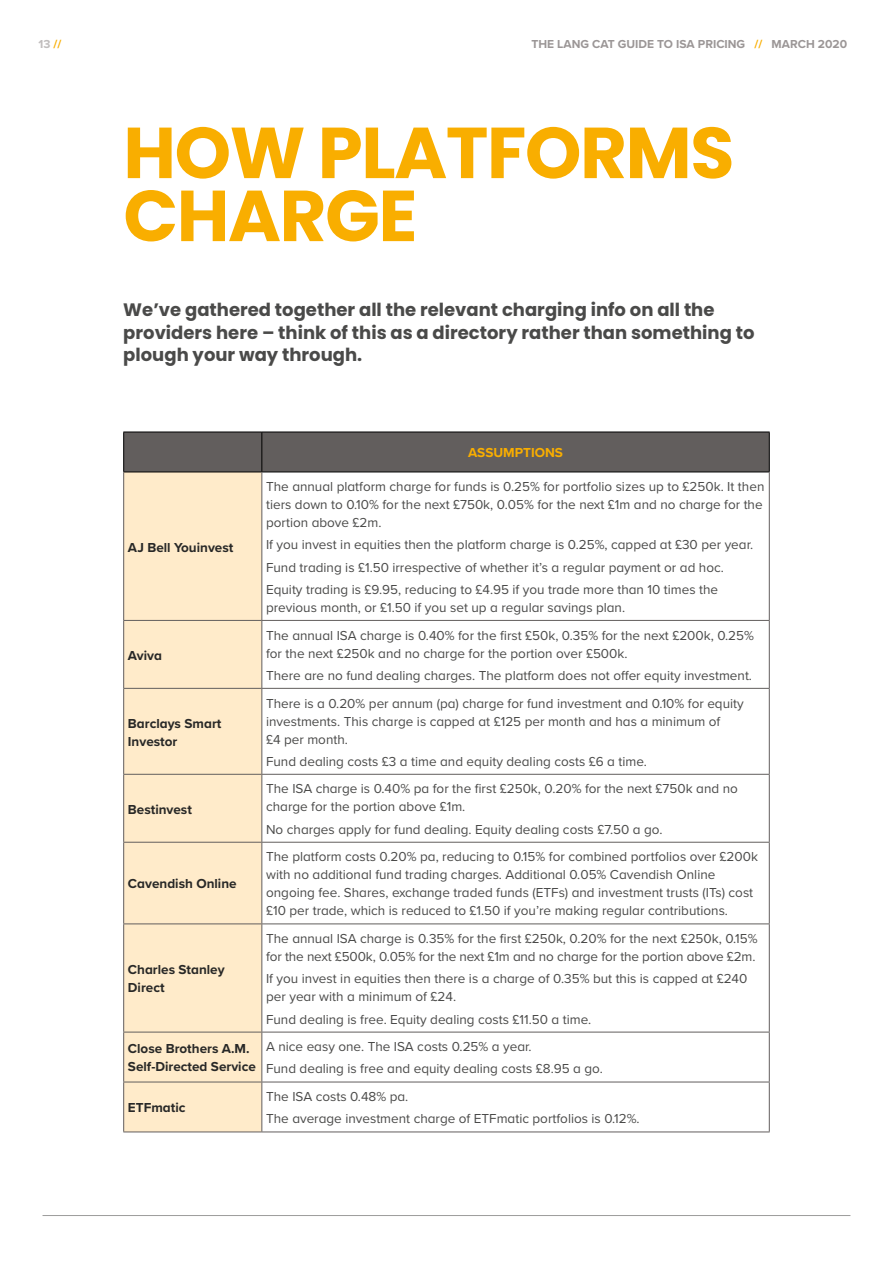
<style>
.page{position:relative;width:893px;height:1263px;background:#fff}
.page>*{position:absolute;margin:0;border:0;box-sizing:border-box;transform-origin:0 0}
.t1{font:700 72px/63px "Poppins";letter-spacing:-.02em;color:#f9ae00}
.t2{font:700 18px/22.5px "Poppins";color:#4a4a49}
.t3{font:13.5px/18px "Proxima Nova";color:#4a4a49}
.t4{font:700 13.5px/18px "Proxima Nova";color:#282827}
.t5{font:700 13.5px "Proxima Nova";color:#f9ae00}
.t6{font:700 12px "Proxima Nova";color:#9b9696}
.t7{font:700 12px "Proxima Nova";color:#c0bdbd}
.s1{color:#f9ae00}
</style>
<div class="page">
<hr style="left:43px;top:1215px;width:807px;height:1px;background:#9d9d9c">
<div style="left:124px;top:433px;width:645px;height:39px;background:#625e5d"></div>
<div style="left:124px;top:473px;width:137px;height:658px;background:#ffebca"></div>
<svg style="left:262px;top:473px;width:507px;height:658px"></svg>
<hr style="left:123px;top:432px;width:139px;height:1px;background:#000">
<hr style="left:123px;top:432px;width:1px;height:40px;background:#000">
<hr style="left:262px;top:432px;width:508px;height:1px;background:#000">
<hr style="left:261px;top:432px;width:1px;height:40px;background:#000">
<hr style="left:769px;top:432px;width:1px;height:40px;background:#000">
<hr style="left:123px;top:472px;width:139px;height:1px;background:#000">
<hr style="left:262px;top:472px;width:508px;height:1px;background:#000">
<hr style="left:123px;top:472px;width:1px;height:148px;background:#625e5d">
<hr style="left:261px;top:472px;width:1px;height:148px;background:#625e5d">
<hr style="left:769px;top:472px;width:1px;height:148px;background:#625e5d">
<hr style="left:123px;top:620px;width:139px;height:1px;background:#625e5d">
<hr style="left:123px;top:621px;width:1px;height:67px;background:#625e5d">
<hr style="left:262px;top:620px;width:508px;height:1px;background:#625e5d">
<hr style="left:261px;top:621px;width:1px;height:67px;background:#625e5d">
<hr style="left:769px;top:621px;width:1px;height:67px;background:#625e5d">
<hr style="left:123px;top:688px;width:139px;height:1px;background:#625e5d">
<hr style="left:123px;top:689px;width:1px;height:85px;background:#625e5d">
<hr style="left:262px;top:688px;width:508px;height:1px;background:#625e5d">
<hr style="left:261px;top:689px;width:1px;height:85px;background:#625e5d">
<hr style="left:769px;top:689px;width:1px;height:85px;background:#625e5d">
<hr style="left:123px;top:774px;width:139px;height:1px;background:#625e5d">
<hr style="left:123px;top:775px;width:1px;height:67px;background:#625e5d">
<hr style="left:262px;top:774px;width:508px;height:1px;background:#625e5d">
<hr style="left:261px;top:775px;width:1px;height:67px;background:#625e5d">
<hr style="left:769px;top:775px;width:1px;height:67px;background:#625e5d">
<hr style="left:123px;top:842px;width:139px;height:1px;background:#625e5d">
<hr style="left:123px;top:842px;width:1px;height:81px;background:#625e5d">
<hr style="left:262px;top:842px;width:508px;height:1px;background:#625e5d">
<hr style="left:261px;top:842px;width:1px;height:81px;background:#625e5d">
<hr style="left:769px;top:842px;width:1px;height:81px;background:#625e5d">
<hr style="left:123px;top:923px;width:139px;height:1px;background:#625e5d">
<hr style="left:123px;top:924px;width:1px;height:108px;background:#625e5d">
<hr style="left:262px;top:923px;width:508px;height:1px;background:#625e5d">
<hr style="left:261px;top:924px;width:1px;height:108px;background:#625e5d">
<hr style="left:769px;top:924px;width:1px;height:108px;background:#625e5d">
<hr style="left:123px;top:1032px;width:139px;height:1px;background:#625e5d">
<hr style="left:123px;top:1032px;width:1px;height:50px;background:#625e5d">
<hr style="left:262px;top:1032px;width:508px;height:1px;background:#625e5d">
<hr style="left:261px;top:1032px;width:1px;height:50px;background:#625e5d">
<hr style="left:769px;top:1032px;width:1px;height:50px;background:#625e5d">
<hr style="left:123px;top:1082px;width:139px;height:1px;background:#625e5d">
<hr style="left:123px;top:1082px;width:1px;height:49px;background:#625e5d">
<hr style="left:262px;top:1082px;width:508px;height:1px;background:#625e5d">
<hr style="left:261px;top:1082px;width:1px;height:49px;background:#625e5d">
<hr style="left:769px;top:1082px;width:1px;height:49px;background:#625e5d">
<hr style="left:123px;top:1131px;width:139px;height:1px;background:#625e5d">
<hr style="left:262px;top:1131px;width:508px;height:1px;background:#625e5d">
<p class="t7" style="left:39px;top:35px;width:24px">13 <span class="s1">//</span></p>
<p class="t6" style="left:531px;top:35px;width:317px">THE LANG CAT GUIDE TO ISA PRICING <span class="s1">//</span> MARCH 2020</p>
<h1 class="t1" style="left:123px;top:122px;width:613px">HOW PLATFORMS<br>CHARGE</h1>
<h2 class="t2" style="left:123px;top:299px;width:633px">We’ve gathered together all the relevant charging info on all the providers here – think of this as a directory rather than something to plough your way through.</h2>
<p class="t4" style="left:128px;top:538px;width:107px">AJ Bell Youinvest</p>
<p class="t4" style="left:128px;top:646px;width:36px">Aviva</p>
<p class="t4" style="left:128px;top:714px;width:95px">Barclays Smart<br>Investor</p>
<p class="t4" style="left:128px;top:800px;width:66px">Bestinvest</p>
<p class="t4" style="left:128px;top:874px;width:110px">Cavendish Online</p>
<p class="t4" style="left:128px;top:960px;width:98px">Charles Stanley<br>Direct</p>
<p class="t5" style="left:468px;top:443px;width:96px">ASSUMPTIONS</p>
<p class="t3" style="left:266px;top:477px;width:500px">The annual platform charge for funds is 0.25% for portfolio sizes up to £250k. It then tiers down to 0.10% for the next £750k, 0.05% for the next £1m and no charge for the portion above £2m.</p>
<p class="t3" style="left:266px;top:533px;width:488px;line-height:22.2px">If you invest in equities then the platform charge is 0.25%, capped at £30 per year.<br>Fund trading is £1.50 irrespective of whether it’s a regular payment or ad hoc.<br>Equity trading is £9.95, reducing to £4.95 if you trade more than 10 times the</p>
<p class="t3" style="left:266px;top:598px;width:361px">previous month, or £1.50 if you set up a regular savings plan.</p>
<p class="t3" style="left:266px;top:625px;width:489px">The annual ISA charge is 0.40% for the first £50k, 0.35% for the next £200k, 0.25% for the next £250k and no charge for the portion over £500k.</p>
<p class="t3" style="left:266px;top:666px;width:487px">There are no fund dealing charges. The platform does not offer equity investment.</p>
<p class="t3" style="left:266px;top:693px;width:479px">There is a 0.20% per annum (pa) charge for fund investment and 0.10% for equity investments. This charge is capped at £125 per month and has a minimum of<br>£4 per month.</p>
<p class="t3" style="left:266px;top:752px;width:382px">Fund dealing costs £3 a time and equity dealing costs £6 a time.</p>
<p class="t3" style="left:266px;top:779px;width:473px">The ISA charge is 0.40% pa for the first £250k, 0.20% for the next £750k and no charge for the portion above £1m.</p>
<p class="t3" style="left:266px;top:819px;width:398px">No charges apply for fund dealing. Equity dealing costs £7.50 a go.</p>
<p class="t3" style="left:266px;top:847px;width:493px">The platform costs 0.20% pa, reducing to 0.15% for combined portfolios over £200k with no additional fund trading charges. Additional 0.05% Cavendish Online ongoing fee. Shares, exchange traded funds (ETFs) and investment trusts (ITs) cost £10 per trade, which is reduced to £1.50 if you’re making regular contributions.</p>
<p class="t3" style="left:266px;top:929px;width:493px">The annual ISA charge is 0.35% for the first £250k, 0.20% for the next £250k, 0.15% for the next £500k, 0.05% for the next £1m and no charge for the portion above £2m.</p>
<p class="t3" style="left:266px;top:969px;width:483px">If you invest in equities then there is a charge of 0.35% but this is capped at £240 per year with a minimum of £24.</p>
<p class="t3" style="left:266px;top:1009px;width:327px">Fund dealing is free. Equity dealing costs £11.50 a time.</p>
<p class="t4" style="left:128px;top:1039px;width:129px">Close Brothers A.M.<br>Self-Directed Service</p>
<p class="t3" style="left:266px;top:1035px;width:338px;line-height:22.2px">A nice easy one. The ISA costs 0.25% a year.<br>Fund dealing is free and equity dealing costs £8.95 a go.</p>
<p class="t4" style="left:128px;top:1098px;width:59px">ETFmatic</p>
<p class="t3" style="left:266px;top:1085px;width:375px;line-height:22.2px">The ISA costs 0.48% pa.<br>The average investment charge of ETFmatic portfolios is 0.12%.</p>
</div>
